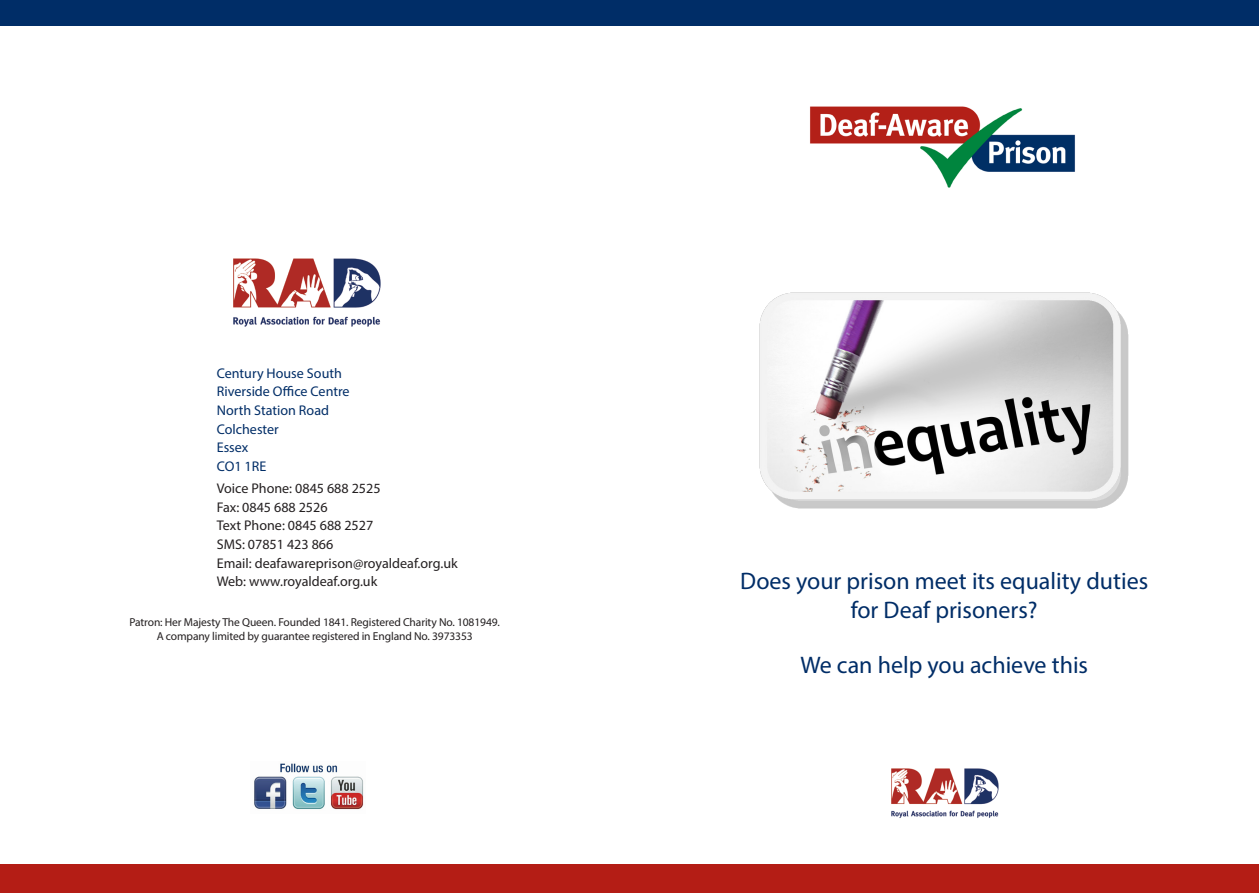
<style>
.page{position:relative;width:1259px;height:893px;background:#fff}
.page>*{position:absolute;margin:0;border:0;box-sizing:border-box;transform-origin:0 0}
.t1{font:24px/29.4px "Myriad Pro";color:#002d67;text-align:center}
.t2{font:14.1px "Myriad Pro";color:#231f20}
.t3{font:14.1px "Myriad Pro";color:#002d67}
.t4{font:11.55px/13.8px "Myriad Pro";letter-spacing:-.01em;color:#231f20;text-align:center}
</style>
<div class="page">
<div style="left:0;top:0;width:1259px;height:26px;background:#002d67"></div>
<img style="left:891px;top:768px;width:108px;height:50px">
<div style="left:0;top:865px;width:1259px;height:28px;background:#b41d15"></div>
<img style="left:233px;top:258px;width:148px;height:69px">
<img style="left:810px;top:106px;width:265px;height:82px">
<img style="left:759px;top:292px;width:370px;height:217px">
<img style="left:254px;top:763px;width:110px;height:47px">
<p class="t3" style="left:217px;top:364px;width:127px">Century House South</p>
<p class="t3" style="left:217px;top:383px;width:134px">Riverside Office Centre</p>
<p class="t3" style="left:217px;top:402px;width:114px">North Station Road</p>
<p class="t3" style="left:217px;top:420px;width:64px">Colchester</p>
<p class="t3" style="left:217px;top:439px;width:33px">Essex</p>
<p class="t3" style="left:217px;top:457px;width:51px">CO1 1RE</p>
<p class="t2" style="left:217px;top:480px;width:165px">Voice Phone: 0845 688 2525</p>
<p class="t2" style="left:217px;top:498px;width:112px">Fax: 0845 688 2526</p>
<p class="t2" style="left:217px;top:517px;width:158px">Text Phone: 0845 688 2527</p>
<p class="t2" style="left:217px;top:536px;width:118px">SMS: 07851 423 866</p>
<p class="t2" style="left:217px;top:554px;width:242px">Email: deafawareprison@royaldeaf.org.uk</p>
<p class="t2" style="left:217px;top:573px;width:162px">Web: www.royaldeaf.org.uk</p>
<p class="t4" style="left:129px;top:615px;width:372px">Patron: Her Majesty The Queen. Founded 1841. Registered Charity No. 1081949.<br>A company limited by guarantee registered in England No. 3973353</p>
<p class="t1" style="left:740px;top:566px;width:409px">Does your prison meet its equality duties for Deaf prisoners?</p>
<p class="t1" style="left:800px;top:650px;width:289px">We can help you achieve this</p>
</div>
